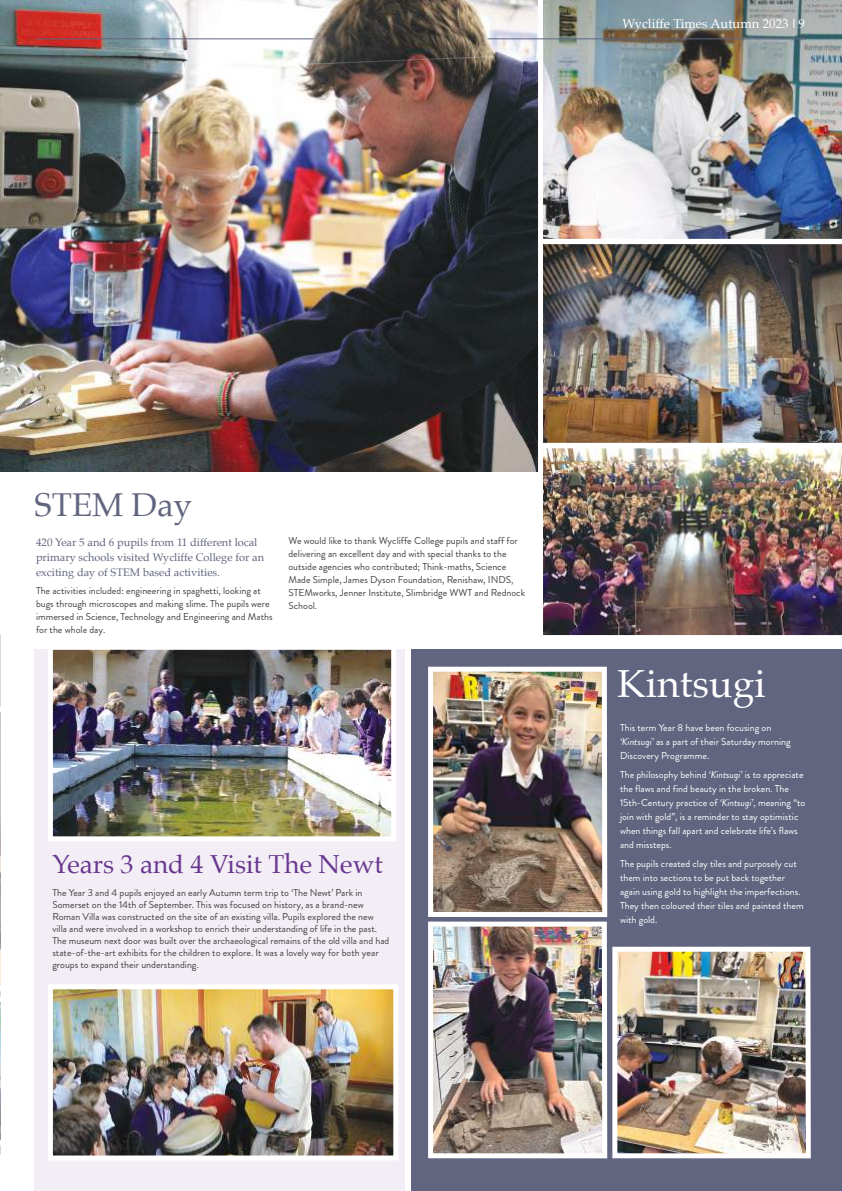
<style>
.page{position:relative;width:842px;height:1191px;background:#fff}
.page>*{position:absolute;margin:0;border:0;box-sizing:border-box;transform-origin:0 0}
.t1{font:39.1px "Palatino";color:#fff}
.t2{font:33px "Palatino";color:#61657f}
.t3{font:26px "Palatino";color:#683790}
.t4{font:13px "Palatino";color:#fff}
.t5{font:11px/15px "Palatino";color:#61657f}
.t6{font:10px/13px "Brandon Grotesque";color:#444041}
.t7{font:10px/14px "Brandon Grotesque";color:#fff}
.s1{font-family:"Brandon Grotesque"}
.s2{font-style:italic}
</style>
<div class="page">
<img style="left:0;top:0;width:538px;height:471px">
<img style="left:541px;top:0;width:301px;height:239px">
<hr style="left:36px;top:38px;width:770px;height:1px;background:#61657f">
<img style="left:543px;top:244px;width:299px;height:199px">
<img style="left:543px;top:448px;width:299px;height:188px">
<div style="left:411px;top:650px;width:431px;height:541px;background:#61657f"></div>
<img style="left:428px;top:666px;width:180px;height:252px">
<img style="left:428px;top:921px;width:180px;height:238px">
<img style="left:612px;top:946px;width:199px;height:213px">
<div style="left:35px;top:650px;width:370px;height:541px;background:#f3edf5"></div>
<img style="left:54px;top:651px;width:336px;height:184px">
<div style="left:48px;top:645px;width:348px;height:196px;border:5px solid #fff"></div>
<img style="left:54px;top:990px;width:338px;height:164px">
<div style="left:48px;top:984px;width:350px;height:176px;border:5px solid #fff"></div>
<img style="left:209px;top:0;width:332px;height:182px">
<svg style="left:0;top:706px;width:1px;height:435px"></svg>
<h3 class="t4" style="left:623px;top:12px;width:184px">Wycliffe Times Autumn 2023 <span class="s1">I</span> 9</h3>
<h2 class="t2" style="left:35px;top:477px;width:159px">STEM Day</h2>
<p class="t5" style="left:36px;top:534px;width:230px">420 Year 5 and 6 pupils from 11 different local primary schools visited Wycliffe College for an exciting day of STEM based activities.</p>
<p class="t6" style="left:36px;top:584px;width:238px">The activities included: engineering in spaghetti, looking at bugs through microscopes and making slime. The pupils were immersed in Science, Technology and Engineering and Maths for the whole day.</p>
<p class="t6" style="left:288px;top:534px;width:238px">We would like to thank Wycliffe College pupils and staff for delivering an excellent day and with special thanks to the outside agencies who contributed; Think-maths, Science Made Simple, James Dyson Foundation, Renishaw, INDS, STEMworks, Jenner Institute, Slimbridge WWT and Rednock School.</p>
<h3 class="t3" style="left:52px;top:842px;width:332px">Years 3 and 4 Visit The Newt</h3>
<p class="t6" style="left:52px;top:886px;width:338px;line-height:12px">The Year 3 and 4 pupils enjoyed an early Autumn term trip to ‘The Newt’ Park in Somerset on the 14th of September. This was focused on history, as a brand-new Roman Villa was constructed on the site of an existing villa. Pupils explored the new villa and were involved in a workshop to enrich their understanding of life in the past.<br>The museum next door was built over the archaeological remains of the old villa and had state-of-the-art exhibits for the children to explore. It was a lovely way for both year groups to expand their understanding.</p>
<h1 class="t1" style="left:617px;top:651px;width:150px">Kintsugi</h1>
<p class="t7" style="left:620px;top:721px;width:172px">This term Year 8 have been focusing on <span class="s2">‘Kintsugi’</span> as a part of their Saturday morning<br>Discovery Programme.</p>
<p class="t7" style="left:620px;top:768px;width:187px">The philosophy behind <span class="s2">‘Kintsugi’</span> is to appreciate the flaws and find beauty in the broken. The 15th-Century practice of <span class="s2">‘Kintsugi’</span>, meaning “to join with gold”, is a reminder to stay optimistic when things fall apart and celebrate life’s flaws and missteps.</p>
<p class="t7" style="left:620px;top:857px;width:185px">The pupils created clay tiles and purposely cut them into sections to be put back together again using gold to highlight the imperfections.<br>They then coloured their tiles and painted them with gold.</p>
</div>
